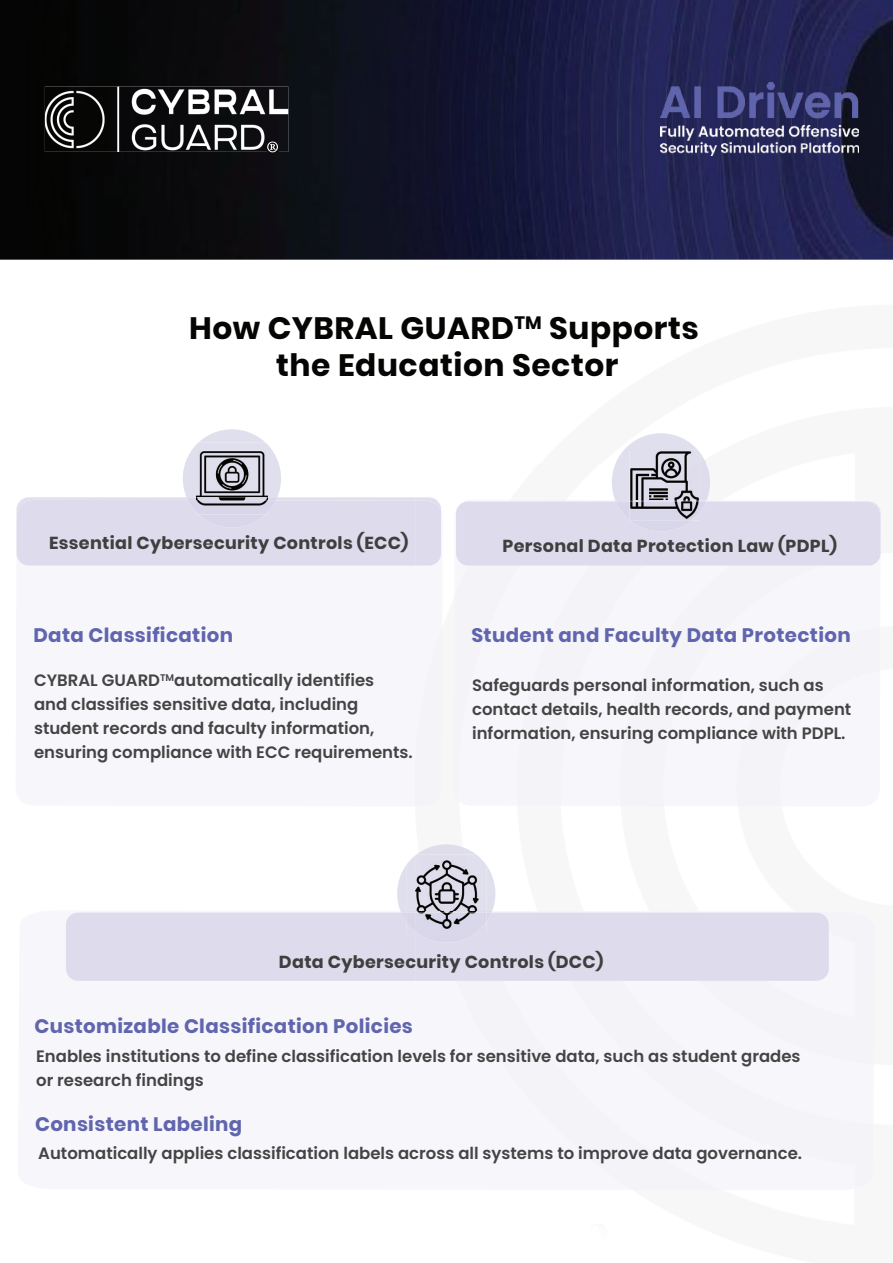
<style>
.page{position:relative;width:893px;height:1263px;background:#fff}
.page>*{position:absolute;margin:0;border:0;box-sizing:border-box;transform-origin:0 0}
.t1{font:700 30.9px/37px "Poppins";letter-spacing:.02em;color:#050504;text-align:center}
.t2{font:700 19.5px "Poppins";letter-spacing:.02em;color:#6065ae}
.t3{font:700 17.25px "Poppins";letter-spacing:.02em;color:#3f3f3f}
.t4{font:600 16.5px/24px "Poppins";color:#454343}
</style>
<div class="page">
<img style="left:417px;top:844px;width:78px;height:67px">
<img style="left:0;top:0;width:893px;height:260px">
<img style="left:612px;top:433px;width:98px;height:67px">
<img style="left:415px;top:497px;width:22px;height:4px">
<div style="left:415px;top:501px;width:26px;height:65px;background:#dedcec"></div>
<svg style="left:17px;top:429px;width:398px;height:137px"></svg>
<div style="left:415px;top:912px;width:414px;height:69px;background:#dedcec"></div>
<img style="left:419px;top:912px;width:73px;height:30px">
<div style="left:456px;top:501px;width:425px;height:65px;background:#dedcec"></div>
<img style="left:196px;top:442px;width:72px;height:70px">
<img style="left:196px;top:512px;width:72px;height:2px">
<img style="left:629px;top:451px;width:70px;height:62px">
<img style="left:629px;top:513px;width:70px;height:8px">
<img style="left:415px;top:854px;width:71px;height:57px">
<img style="left:415px;top:911px;width:71px;height:11px">
<svg style="left:66px;top:856px;width:349px;height:125px"></svg>
<img style="left:415px;top:922px;width:71px;height:12px">
<img style="left:407px;top:912px;width:8px;height:19px">
<img style="left:45px;top:87px;width:243px;height:65px">
<svg style="left:267px;top:142px;width:11px;height:10px"></svg>
<img style="left:661px;top:83px;width:198px;height:73px">
<h1 class="t1" style="left:189px;top:310px;width:511px">How CYBRAL GUARD<sup>TM</sup> Supports the Education Sector</h1>
<p class="t3" style="left:49px;top:533px;width:361px">Essential Cybersecurity Controls (ECC)</p>
<p class="t3" style="left:503px;top:536px;width:336px">Personal Data Protection Law (PDPL)</p>
<p class="t2" style="left:33px;top:623px;width:201px">Data Classification</p>
<p class="t2" style="left:471px;top:623px;width:381px">Student and Faculty Data Protection</p>
<p class="t4" style="left:34px;top:669px;width:380px">CYBRAL GUARD<sup>TM</sup>automatically identifies<br>and classifies sensitive data, including student records and faculty information, ensuring compliance with ECC requirements.</p>
<p class="t4" style="left:472px;top:673px;width:381px">Safeguards personal information, such as contact details, health records, and payment information, ensuring compliance with PDPL.</p>
<p class="t3" style="left:279px;top:952px;width:326px">Data Cybersecurity Controls (DCC)</p>
<p class="t2" style="left:35px;top:1015px;width:380px">Customizable Classification Policies</p>
<p class="t4" style="left:36px;top:1044px;width:766px">Enables institutions to define classification levels for sensitive data, such as student grades or research findings</p>
<p class="t2" style="left:35px;top:1113px;width:209px">Consistent Labeling</p>
<p class="t4" style="left:38px;top:1141px;width:765px">Automatically applies classification labels across all systems to improve data governance.</p>
</div>
